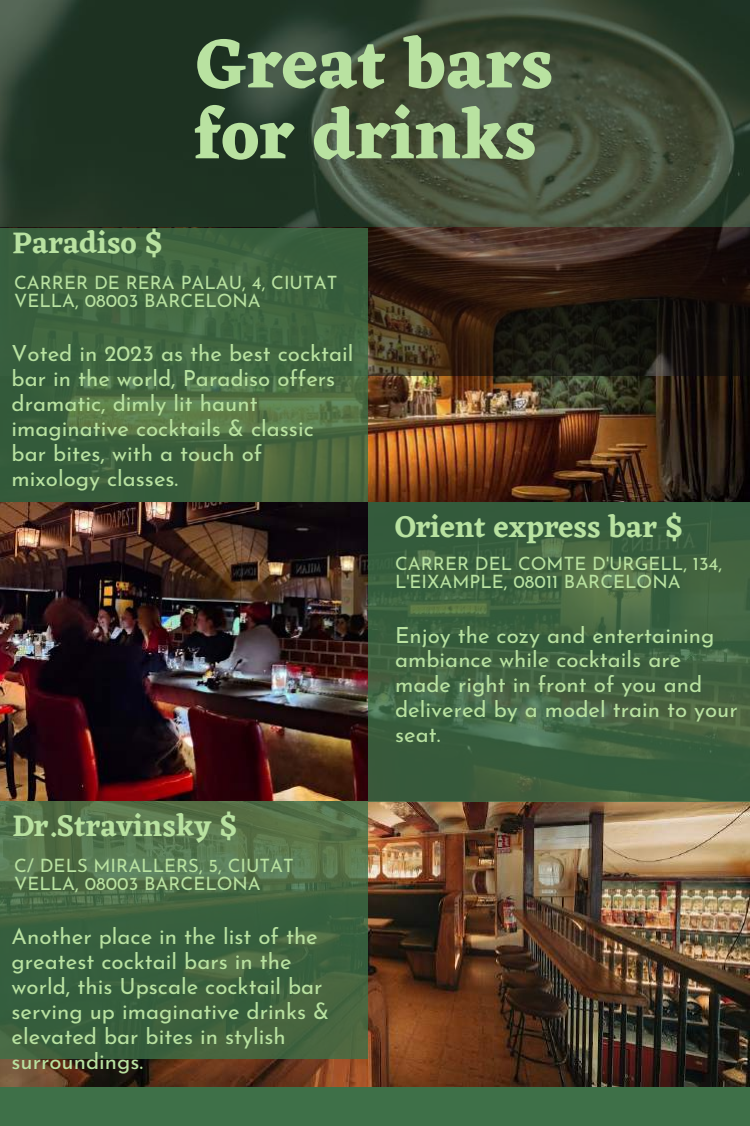
<style>
.page{position:relative;width:750px;height:1126px;background:#fff}
.page>*{position:absolute;margin:0;border:0;box-sizing:border-box;transform-origin:0 0}
.t1{font:700 71px/70.8px "Eczar";color:#b9e2a1}
.t2{font:600 30.7px "Eczar";color:#b9e2a1}
.t3{font:22.2px/24.8px "Josefin Sans";color:#b9e2a1}
.t4{font:18.4px/18.1px "Josefin Sans";color:#b9e2a1}
</style>
<div class="page">
<div style="left:0;top:0;width:750px;height:1125px;background:#3e7048"></div>
<img style="left:0;top:375px;width:750px;height:710px">
<img style="left:0;top:0;width:750px;height:375px">
<svg style="left:0;top:228px;width:368px;height:274px;fill:#3f623d"></svg>
<svg style="left:368px;top:502px;width:382px;height:299px;fill:#3c5d3d"></svg>
<svg style="left:0;top:801px;width:368px;height:257px"></svg>
<h1 class="t1" style="left:194px;top:27px;width:360px">Great bars for drinks</h1>
<h2 class="t2" style="left:12px;top:224px;width:151px">Paradiso $</h2>
<p class="t4" style="left:14px;top:275px;width:325px">CARRER DE RERA PALAU, 4, CIUTAT<br>VELLA, 08003 BARCELONA</p>
<p class="t3" style="left:12px;top:343px;width:344px">Voted in 2023 as the best cocktail bar in the world, Paradiso offers dramatic, dimly lit haunt imaginative cocktails &amp; classic bar bites, with a touch of mixology classes.</p>
<h2 class="t2" style="left:12px;top:807px;width:226px">Dr.Stravinsky $</h2>
<p class="t4" style="left:14px;top:857px;width:281px">C/ DELS MIRALLERS, 5, CIUTAT<br>VELLA, 08003 BARCELONA</p>
<p class="t3" style="left:12px;top:926px;width:319px">Another place in the list of the greatest cocktail bars in the world, this Upscale cocktail bar serving up imaginative drinks &amp; elevated bar bites in stylish surroundings.</p>
<h2 class="t2" style="left:395px;top:508px;width:289px">Orient express bar $</h2>
<p class="t4" style="left:395px;top:555px;width:329px">CARRER DEL COMTE D'URGELL, 134,<br>L'EIXAMPLE, 08011 BARCELONA</p>
<p class="t3" style="left:395px;top:624px;width:344px">Enjoy the cozy and entertaining ambiance while cocktails are made right in front of you and delivered by a model train to your seat.</p>
</div>
